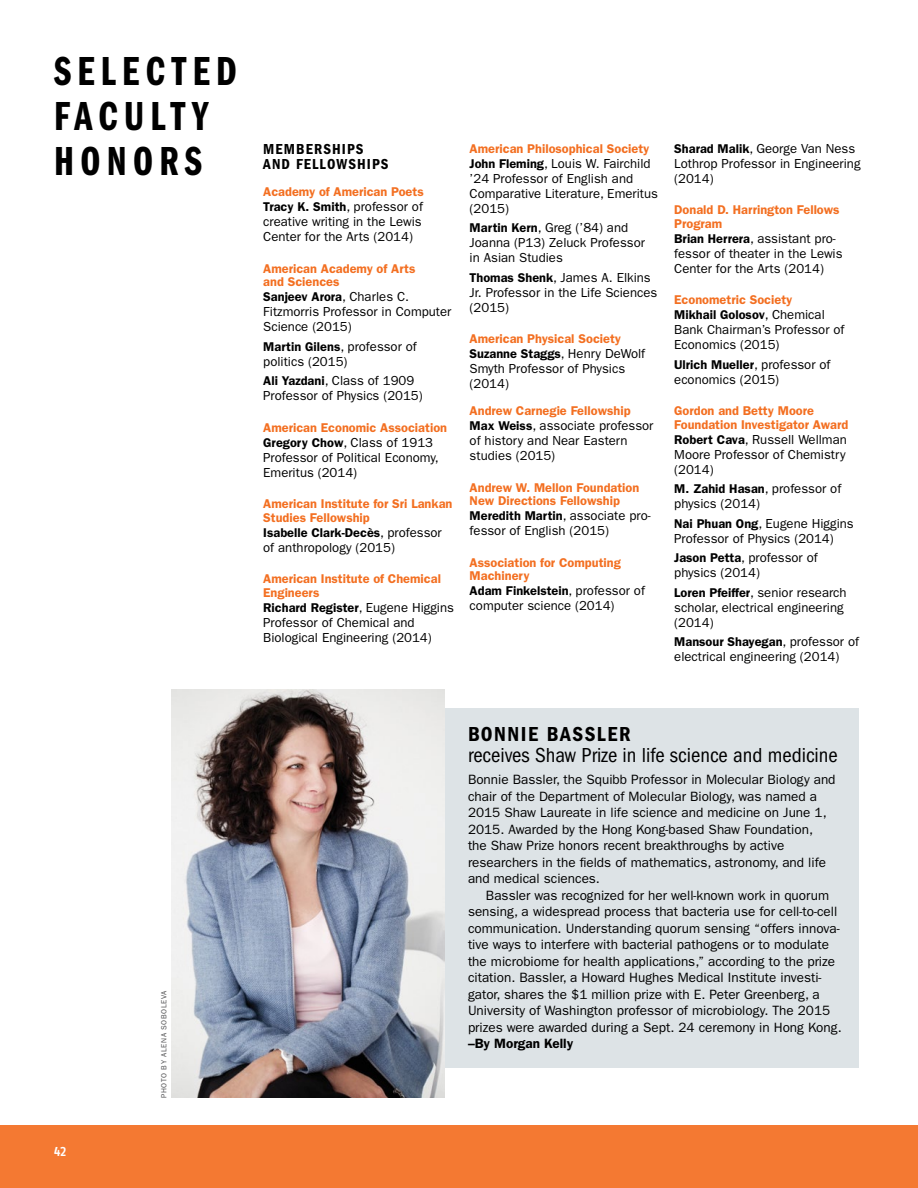
<style>
.page{position:relative;width:918px;height:1188px;background:#fff}
.page>*{position:absolute;margin:0;border:0;box-sizing:border-box;transform-origin:0 0}
.t1{font:42px/45px "ITC Franklin Gothic Std Dm Cp";letter-spacing:.15em;color:#000}
.t2{font:condensed 21px "ITC Franklin Gothic Std";color:#000}
.t3{font:21px "ITC Franklin Gothic Std Dm Cd";letter-spacing:.075em;color:#000}
.t4{font:15px/15px "ITC Franklin Gothic Std Dm Cd";letter-spacing:.075em;color:#000}
.t5{font:13.5px/16.5px "ITC Franklin Gothic Std";color:#000}
.t6{font:600 13.5px "ITC Franklin Gothic Std";color:#000}
.t7{font:600 13.5px "Info Disp";color:#fff}
.t8{font:13.2px/15px "ITC Franklin Gothic Std";color:#000}
.t9{font:600 12.75px/13.5px "ITC Franklin Gothic Std";color:#f36f21}
.t10{font:600 12.75px "ITC Franklin Gothic Std";color:#000}
.t11{font:7.5px "ITC Franklin Gothic Std";letter-spacing:.075em;color:#4d4d4f}
.s1{color:#000}
.s2{font-weight:400;font-size:13.2px;color:#000}
.s3{font-weight:400;font-size:13.2px}
.s4{font-weight:600;font-size:12.75px}
.s5{font-weight:400}
.s6{font-weight:400;color:#000}
.s7{font-size:12.75px}
</style>
<div class="page">
<div style="left:202px;top:708px;width:658px;height:360px;background:#dde3e6"></div>
<div style="left:0;top:1125px;width:918px;height:63px;background:#f47932"></div>
<img style="left:172px;top:690px;width:272px;height:408px">
<h1 class="t1" style="left:54px;top:49px;width:184px">SELECTED<br>FACULTY<br>HONORS</h1>
<p class="t7" style="left:54px;top:1144px;width:14px">42</p>
<p class="t11" style="left:160px;top:1098px;width:109px;rotate:-90deg">PHOTO BY ALENA SOBOLEVA</p>
<p class="t4" style="left:263px;top:142px;width:127px">MEMBERSHIPS<br>AND FELLOWSHIPS</p>
<p class="t9" style="left:263px;top:184px;width:162px;line-height:15px">Academy of American Poets<br><span class="s1">Tracy K. Smith</span><span class="s2">, professor of</span></p>
<p class="t8" style="left:263px;top:214px;width:160px">creative writing in the Lewis<br>Center for the Arts (2014)</p>
<p class="t9" style="left:263px;top:262px;width:154px">American Academy of Arts and Sciences</p>
<p class="t10" style="left:263px;top:289px;width:147px">Sanjeev Arora<span class="s3">, Charles C.</span></p>
<p class="t8" style="left:263px;top:304px;width:190px">Fitzmorris Professor in Computer<br>Science (2015)</p>
<p class="t10" style="left:263px;top:339px;width:155px">Martin Gilens<span class="s3">, professor of</span></p>
<p class="t8" style="left:263px;top:352px;width:153px;line-height:19.5px">politics (2015)<br><span class="s4">Ali Yazdani</span>, Class of 1909</p>
<p class="t8" style="left:263px;top:388px;width:161px">Professor of Physics (2015)</p>
<p class="t9" style="left:263px;top:421px;width:185px">American Economic Association</p>
<p class="t8" style="left:263px;top:435px;width:177px"><span class="s4">Gregory Chow</span>, Class of 1913<br>Professor of Political Economy,<br>Emeritus (2014)</p>
<p class="t9" style="left:263px;top:497px;width:191px">American Institute for Sri Lankan<br>Studies Fellowship</p>
<p class="t10" style="left:263px;top:525px;width:180px">Isabelle Clark-Decès<span class="s3">, professor</span></p>
<p class="t8" style="left:263px;top:540px;width:133px">of anthropology (2015)</p>
<p class="t9" style="left:263px;top:572px;width:179px">American Institute of Chemical<br>Engineers</p>
<p class="t10" style="left:263px;top:600px;width:192px">Richard Register<span class="s5">,</span> <span class="s3">Eugene Higgins</span></p>
<p class="t8" style="left:263px;top:615px;width:170px">Professor of Chemical and<br>Biological Engineering (2014)</p>
<p class="t9" style="left:470px;top:142px;width:181px">American Philosophical Society</p>
<p class="t8" style="left:470px;top:156px;width:190px"><span class="s4">John Fleming</span>, Louis W. Fairchild ’24 Professor of English and<br>Comparative Literature, Emeritus (2015)</p>
<p class="t8" style="left:470px;top:220px;width:177px"><span class="s4">Martin Kern</span>, Greg (’84) and<br>Joanna (P13) Zeluck Professor in Asian Studies</p>
<p class="t8" style="left:470px;top:270px;width:189px"><span class="s4">Thomas Shenk</span>, James A. Elkins<br>Jr. Professor in the Life Sciences (2015)</p>
<p class="t9" style="left:470px;top:331px;width:177px;line-height:15px">American Physical Society<br><span class="s1">Suzanne Staggs</span><span class="s6">,</span> <span class="s2">Henry DeWolf</span></p>
<p class="t8" style="left:470px;top:361px;width:157px">Smyth Professor of Physics (2014)</p>
<p class="t9" style="left:470px;top:404px;width:162px">Andrew Carnegie Fellowship</p>
<p class="t8" style="left:470px;top:418px;width:185px"><span class="s4">Max Weiss</span>, associate professor of history and Near Eastern studies (2015)</p>
<p class="t9" style="left:470px;top:481px;width:171px">Andrew W. Mellon Foundation<br>New Directions Fellowship</p>
<p class="t10" style="left:470px;top:508px;width:183px">Meredith Martin<span class="s5">,</span> <span class="s3">associate pro-</span></p>
<p class="t8" style="left:470px;top:523px;width:141px">fessor of English (2015)</p>
<p class="t9" style="left:470px;top:556px;width:153px">Association for Computing<br>Machinery</p>
<p class="t10" style="left:470px;top:583px;width:177px">Adam Finkelstein<span class="s5">,</span> <span class="s3">professor of</span></p>
<p class="t8" style="left:470px;top:598px;width:146px">computer science (2014)</p>
<p class="t8" style="left:674px;top:141px;width:188px"><span class="s4">Sharad Malik</span><span class="s7">,</span> George Van Ness<br>Lothrop Professor in Engineering (2014)</p>
<p class="t9" style="left:674px;top:203px;width:167px">Donald D. Harrington Fellows<br>Program</p>
<p class="t8" style="left:674px;top:231px;width:170px"><span class="s4">Brian Herrera</span>, assistant pro&shy;fessor of theater in the Lewis<br>Center for the Arts (2014)</p>
<p class="t9" style="left:674px;top:292px;width:152px;line-height:15px">Econometric Society<br><span class="s1">Mikhail Golosov</span><span class="s2">, Chemical</span></p>
<p class="t8" style="left:674px;top:322px;width:172px">Bank Chairman’s Professor of<br>Economics (2015)</p>
<p class="t10" style="left:674px;top:357px;width:158px">Ulrich Mueller<span class="s3">, professor of</span></p>
<p class="t8" style="left:674px;top:372px;width:106px">economics (2015)</p>
<p class="t9" style="left:674px;top:404px;width:175px">Gordon and Betty Moore<br>Foundation Investigator Award</p>
<p class="t8" style="left:674px;top:432px;width:174px;text-align:justify"><span class="s4">Robert Cava</span>, Russell Wellman Moore Professor of Chemistry (2014)</p>
<p class="t10" style="left:674px;top:481px;width:169px">M. Zahid Hasan<span class="s3">, professor of</span></p>
<p class="t8" style="left:674px;top:494px;width:181px;line-height:19.5px">physics (2014)<br><span class="s4">Nai Phuan Ong</span>, Eugene Higgins</p>
<p class="t8" style="left:674px;top:529px;width:161px;line-height:19.5px">Professor of Physics (2014)<br><span class="s4">Jason Petta</span>, professor of</p>
<p class="t8" style="left:674px;top:563px;width:174px;line-height:19.5px">physics (2014)<br><span class="s4">Loren Pfeiffer</span>, senior research</p>
<p class="t8" style="left:674px;top:600px;width:171px">scholar, electrical engineering (2014)</p>
<p class="t10" style="left:674px;top:634px;width:186px">Mansour Shayegan<span class="s3">, professor of</span></p>
<p class="t8" style="left:674px;top:649px;width:167px">electrical engineering (2014)</p>
<h2 class="t3" style="left:468px;top:722px;width:164px">BONNIE BASSLER</h2>
<h2 class="t2" style="left:468px;top:744px;width:371px">receives Shaw Prize in life science and medicine</h2>
<p class="t5" style="left:468px;top:771px;width:369px">Bonnie Bassler, the Squibb Professor in Molecular Biology and chair of the Department of Molecular Biology, was named a 2015 Shaw Laureate in life science and medicine on June 1, 2015. Awarded by the Hong Kong-based Shaw Foundation,<br>the Shaw Prize honors recent breakthroughs by active researchers in the fields of mathematics, astronomy, and life and medical sciences.</p>
<p class="t5" style="left:468px;top:887px;width:375px;text-indent:18px">Bassler was recognized for her well-known work in quorum sensing, a widespread process that bacteria use for cell-to-cell communication. Understanding quorum sensing “offers innova&shy;tive ways to interfere with bacterial pathogens or to modulate the microbiome for health applications,” according to the prize citation. Bassler, a Howard Hughes Medical Institute investi&shy;gator, shares the $1 million prize with E. Peter Greenberg, a University of Washington professor of microbiology. The 2015 prizes were awarded during a Sept. 24 ceremony in Hong Kong.</p>
<p class="t6" style="left:468px;top:1036px;width:107px">–By Morgan Kelly</p>
</div>
